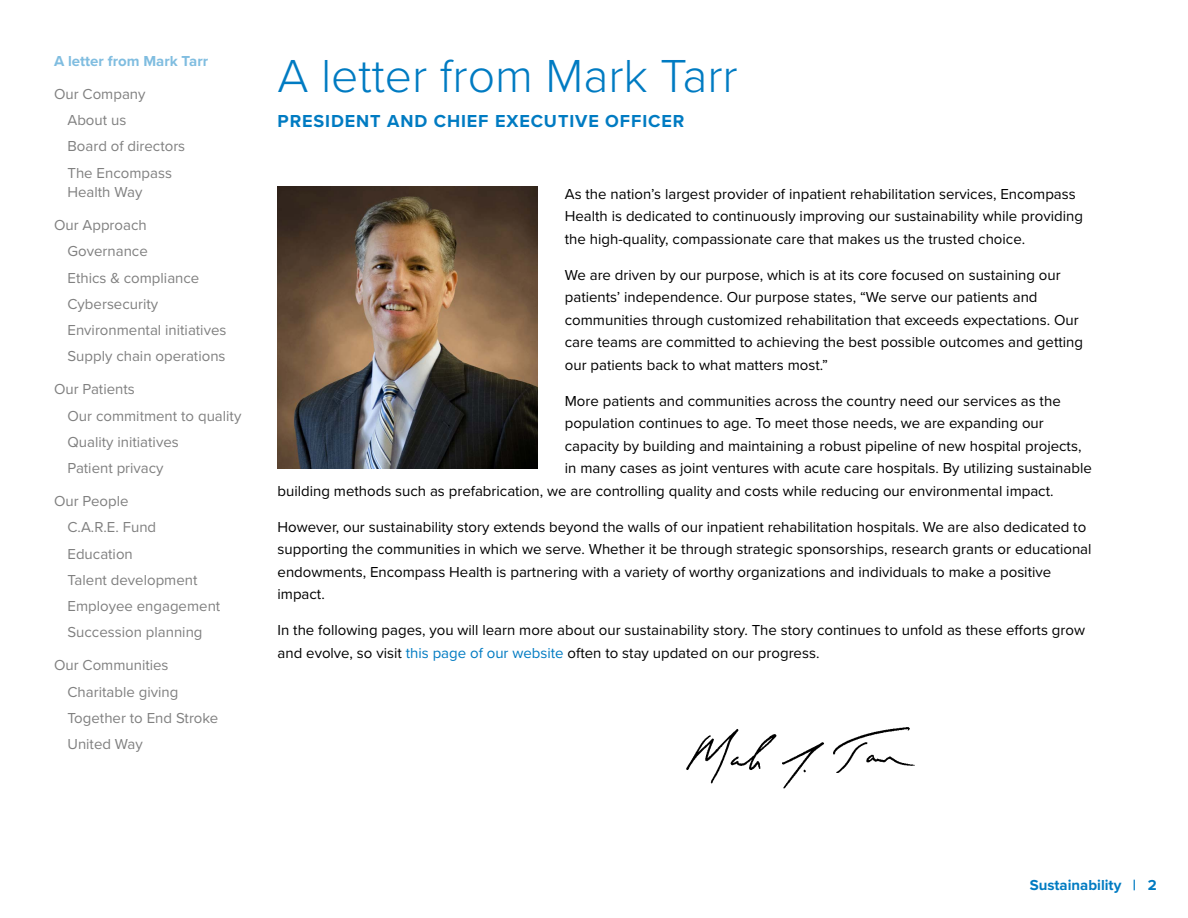
<style>
.page{position:relative;width:1188px;height:918px;background:#fff}
.page>*{position:absolute;margin:0;border:0;box-sizing:border-box;transform-origin:0 0}
.t1{font:300 48px "Proxima Nova";color:#007bc2}
.t2{font:700 18px "Proxima Nova";letter-spacing:.05em;color:#007bc2}
.t3{font:15px/22.5px "Proxima Nova";color:#000}
.t4{font:15px/26.2px "Proxima Nova";color:#808080}
.t5{font:700 15px "Proxima Nova";color:#80bde0}
.t6{font:700 15px "Proxima Nova";color:#007bc2}
.s1{color:#007bc2}
</style>
<div class="page">
<img style="left:278px;top:187px;width:260px;height:282px">
<img style="left:686px;top:727px;width:229px;height:62px">
<p class="t5" style="left:54px;top:52px;width:156px">A letter from Mark Tarr</p>
<p class="t4" style="left:68px;top:81px;width:119px;text-indent:-14px">Our Company<br>About us<br>Board of directors<br>The Encompass</p>
<p class="t4" style="left:68px;top:179px;width:76px">Health Way</p>
<p class="t4" style="left:68px;top:212px;width:160px;text-indent:-14px">Our Approach<br>Governance<br>Ethics &amp; compliance<br>Cybersecurity<br>Environmental initiatives<br>Supply chain operations</p>
<p class="t4" style="left:68px;top:377px;width:175px;text-indent:-14px">Our Patients<br>Our commitment to quality<br>Quality initiatives<br>Patient privacy</p>
<p class="t4" style="left:68px;top:488px;width:154px;text-indent:-14px">Our People<br>C.A.R.E. Fund<br>Education<br>Talent development<br>Employee engagement<br>Succession planning</p>
<p class="t4" style="left:68px;top:653px;width:152px;text-indent:-14px">Our Communities<br>Charitable giving<br>Together to End Stroke<br>United Way</p>
<h1 class="t1" style="left:278px;top:47px;width:462px">A letter from Mark Tarr</h1>
<p class="t2" style="left:278px;top:110px;width:408px">PRESIDENT AND CHIEF EXECUTIVE OFFICER</p>
<p class="t3" style="left:565px;top:183px;width:520px">As the nation’s largest provider of inpatient rehabilitation services, Encompass<br>Health is dedicated to continuously improving our sustainability while providing the high-quality, compassionate care that makes us the trusted choice.</p>
<p class="t3" style="left:565px;top:264px;width:520px">We are driven by our purpose, which is at its core focused on sustaining our patients’ independence. Our purpose states, “We serve our patients and communities through customized rehabilitation that exceeds expectations. Our care teams are committed to achieving the best possible outcomes and getting our patients back to what matters most.”</p>
<p class="t3" style="left:565px;top:390px;width:497px">More patients and communities across the country need our services as the</p>
<p class="t3" style="left:565px;top:412px;width:481px">population continues to age. To meet those needs, we are expanding our</p>
<p class="t3" style="left:565px;top:435px;width:518px">capacity by building and maintaining a robust pipeline of new hospital projects,</p>
<p class="t3" style="left:565px;top:457px;width:529px">in many cases as joint ventures with acute care hospitals. By utilizing sustainable</p>
<p class="t3" style="left:278px;top:480px;width:778px">building methods such as prefabrication, we are controlling quality and costs while reducing our environmental impact.</p>
<p class="t3" style="left:278px;top:516px;width:816px">However, our sustainability story extends beyond the walls of our inpatient rehabilitation hospitals. We are also dedicated to supporting the communities in which we serve. Whether it be through strategic sponsorships, research grants or educational endowments, Encompass Health is partnering with a variety of worthy organizations and individuals to make a positive impact.</p>
<p class="t3" style="left:278px;top:619px;width:809px">In the following pages, you will learn more about our sustainability story. The story continues to unfold as these efforts grow and evolve, so visit <span class="s1">this page of our website</span> often to stay updated on our progress.</p>
<p class="t6" style="left:1030px;top:876px;width:128px">Sustainability | 2</p>
</div>
